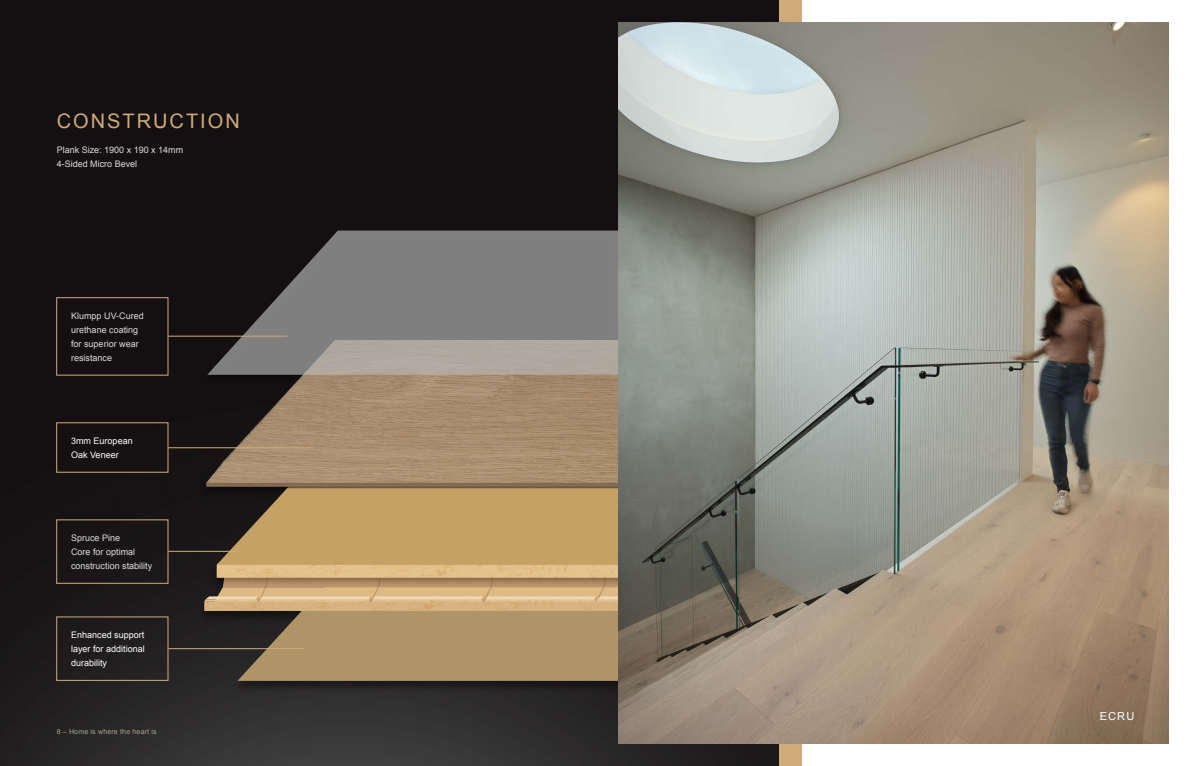
<style>
.page{position:relative;width:1191px;height:766px;background:#fff}
.page>*{position:absolute;margin:0;border:0;box-sizing:border-box;transform-origin:0 0}
.t1{font:20px "Arial";letter-spacing:.1em;color:#cfab7a}
.t2{font:11px "Arial";color:#fff}
.t3{font:9px/14px "Arial";color:#dcddde}
.t4{font:9px/14px "Arial";color:#fff;text-align:justify}
.t5{font:7px "Arial";letter-spacing:.025em;color:#a6a193}
</style>
<div class="page">
<img style="left:0;top:0;width:779px;height:765px">
<div style="left:198px;top:230px;width:426px;height:462px;background:#000;opacity:.4"></div>
<svg style="left:237px;top:610px;width:381px;height:70px;background:#a38a62"></svg>
<svg style="left:217px;top:489px;width:401px;height:75px;background:#b6945f"></svg>
<img style="left:203px;top:340px;width:415px;height:149px">
<svg style="left:207px;top:230px;width:411px;height:144px;background:#767373"></svg>
<svg style="left:204px;top:564px;width:414px;height:46px;background:#ceab7c"></svg>
<div style="left:779px;top:0;width:22px;height:765px;background:#cfab7a"></div>
<img style="left:618px;top:23px;width:550px;height:720px">
<hr style="left:168px;top:336px;width:119px;height:1px;background:#cfab7a">
<div style="left:56px;top:297px;width:112px;height:78px;border:1px solid #cfab7a"></div>
<hr style="left:168px;top:648px;width:137px;height:1px;background:#cfab7a">
<hr style="left:168px;top:551px;width:74px;height:1px;background:#cfab7a">
<hr style="left:168px;top:447px;width:145px;height:1px;background:#cfab7a">
<div style="left:56px;top:422px;width:112px;height:50px;border:1px solid #cfab7a"></div>
<h1 class="t1" style="left:57px;top:108px;width:185px">CONSTRUCTION</h1>
<p class="t3" style="left:57px;top:142px;width:128px">Plank Size: 1900 x 190 x 14mm<br>4-Sided Micro Bevel</p>
<p class="t3" style="left:71px;top:308px;width:74px">Klumpp UV-Cured urethane coating for superior wear resistance</p>
<p class="t4" style="left:71px;top:433px;width:63px">3mm European<br>Oak Veneer</p>
<p class="t3" style="left:71px;top:530px;width:83px">Spruce Pine<br>Core for optimal construction stability</p>
<p class="t4" style="left:71px;top:627px;width:75px">Enhanced support layer for additional durability</p>
<p class="t5" style="left:57px;top:727px;width:102px">8 – Home is where the heart is</p>
<p class="t2" style="left:1099px;top:709px;width:36px">ECRU</p>
</div>
